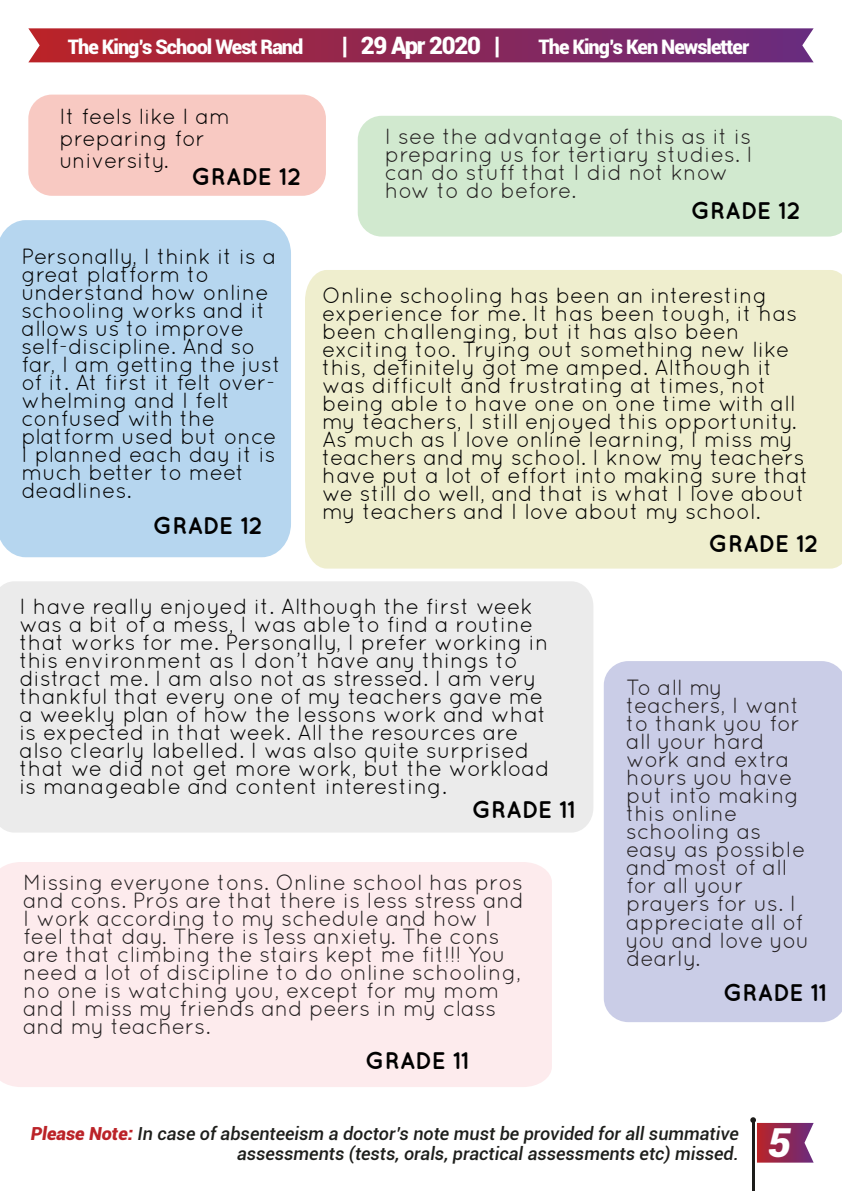
<style>
.page{position:relative;width:842px;height:1191px;background:#fff}
.page>*{position:absolute;margin:0;border:0;box-sizing:border-box;transform-origin:0 0}
.t1{font:italic 900 40px "Roboto";color:#fff}
.t2{font:700 24px "Quicksand";color:#010101}
.t3{font:900 24px "Roboto";letter-spacing:-.05em;color:#fff}
.t4{font:22px/18px "Quicksand";color:#010101}
.t5{font:22px/18px "Quicksand";color:#231f20}
.t6{font:900 20px "Roboto";letter-spacing:-.05em;color:#fff}
.t7{font:italic 500 18px/19.6px "Roboto";color:#1d1e1b;text-align:right}
.s1{font-weight:900;color:#bb2328}
</style>
<div class="page">
<div style="left:358px;top:116px;width:484px;height:120px;background:#d1e9cf"></div>
<div style="left:28px;top:95px;width:298px;height:101px;background:#f8c9c2;border-radius:24px"></div>
<div style="left:0;top:862px;width:552px;height:225px;background:#fdebed"></div>
<div style="left:604px;top:661px;width:238px;height:361px;background:#cacde7"></div>
<div style="left:0;top:581px;width:593px;height:251px;background:#ebebeb"></div>
<div style="left:305px;top:270px;width:537px;height:298px;background:#efeece"></div>
<hr style="left:752px;top:1120px;width:2px;height:71px;background:#1d1c1a">
<svg style="left:750px;top:1117px;width:64px;height:45px"></svg>
<svg style="left:28px;top:28px;width:786px;height:34px;background:#912c58"></svg>
<div style="left:0;top:220px;width:291px;height:337px;background:#b6d6ef"></div>
<p class="t6" style="left:68px;top:32px;width:237px">The King’s School West Rand</p>
<p class="t3" style="left:342px;top:28px;width:160px">| 29 Apr 2020 |</p>
<p class="t6" style="left:538px;top:32px;width:212px">The King’s Ken Newsletter</p>
<p class="t4" style="left:59px;top:106px;width:172px;line-height:22px">It feels like I am preparing for university.</p>
<p class="t2" style="left:191px;top:162px;width:111px">GRADE 12</p>
<p class="t4" style="left:21px;top:247px;width:261px">Personally, I think it is a great platform to understand how online schooling works and it allows us to improve self-discipline. And so far, I am getting the just of it. At first it felt over&shy;whelming and I felt confused with the platform used but once<br>I planned each day it is much better to meet deadlines.</p>
<p class="t2" style="left:153px;top:511px;width:111px">GRADE 12</p>
<p class="t5" style="left:385px;top:127px;width:370px">I see the advantage of this as it is preparing us for tertiary studies. I can do stuff that I did not know how to do before.</p>
<p class="t2" style="left:691px;top:197px;width:111px">GRADE 12</p>
<p class="t4" style="left:322px;top:286px;width:488px">Online schooling has been an interesting experience for me. It has been tough, it has been challenging, but it has also been exciting too. Trying out something new like this, definitely got me amped. Although it was difficult and frustrating at times, not being able to have one on one time with all my teachers, I still enjoyed this opportunity.<br>As much as I love online learning, I miss my teachers and my school. I know my teachers have put a lot of effort into making sure that we still do well, and that is what I love about my teachers and I love about my school.</p>
<p class="t2" style="left:708px;top:529px;width:111px">GRADE 12</p>
<p class="t4" style="left:19px;top:597px;width:532px">I have really enjoyed it. Although the first week was a bit of a mess, I was able to find a routine that works for me. Personally, I prefer working in this environment as I don’t have any things to distract me. I am also not as stressed. I am very thankful that every one of my teachers gave me a weekly plan of how the lessons work and what is expected in that week. All the resources are also clearly labelled. I was also quite surprised that we did not get more work, but the workload is manageable and content interesting.</p>
<p class="t2" style="left:472px;top:795px;width:105px">GRADE 11</p>
<p class="t5" style="left:23px;top:873px;width:502px">Missing everyone tons. Online school has pros and cons. Pros are that there is less stress and I work according to my schedule and how I feel that day. There is less anxiety. The cons are that climbing the stairs kept me fit!!! You need a lot of discipline to do online schooling, no one is watching you, except for my mom and I miss my friends and peers in my class and my teachers.</p>
<p class="t2" style="left:365px;top:1046px;width:105px">GRADE 11</p>
<p class="t5" style="left:626px;top:678px;width:185px">To all my teachers, I want to thank you for all your hard work and extra hours you have put into making this online schooling as easy as possible and most of all for all your prayers for us. I appreciate all of you and love you dearly.</p>
<p class="t2" style="left:723px;top:977px;width:105px">GRADE 11</p>
<p class="t7" style="left:31px;top:1123px;width:710px"><span class="s1">Please Note:</span> In case of absenteeism a doctor’s note must be provided for all summative assessments (tests, orals, practical assessments etc) missed.</p>
<h1 class="t1" style="left:768px;top:1114px;width:25px">5</h1>
</div>
